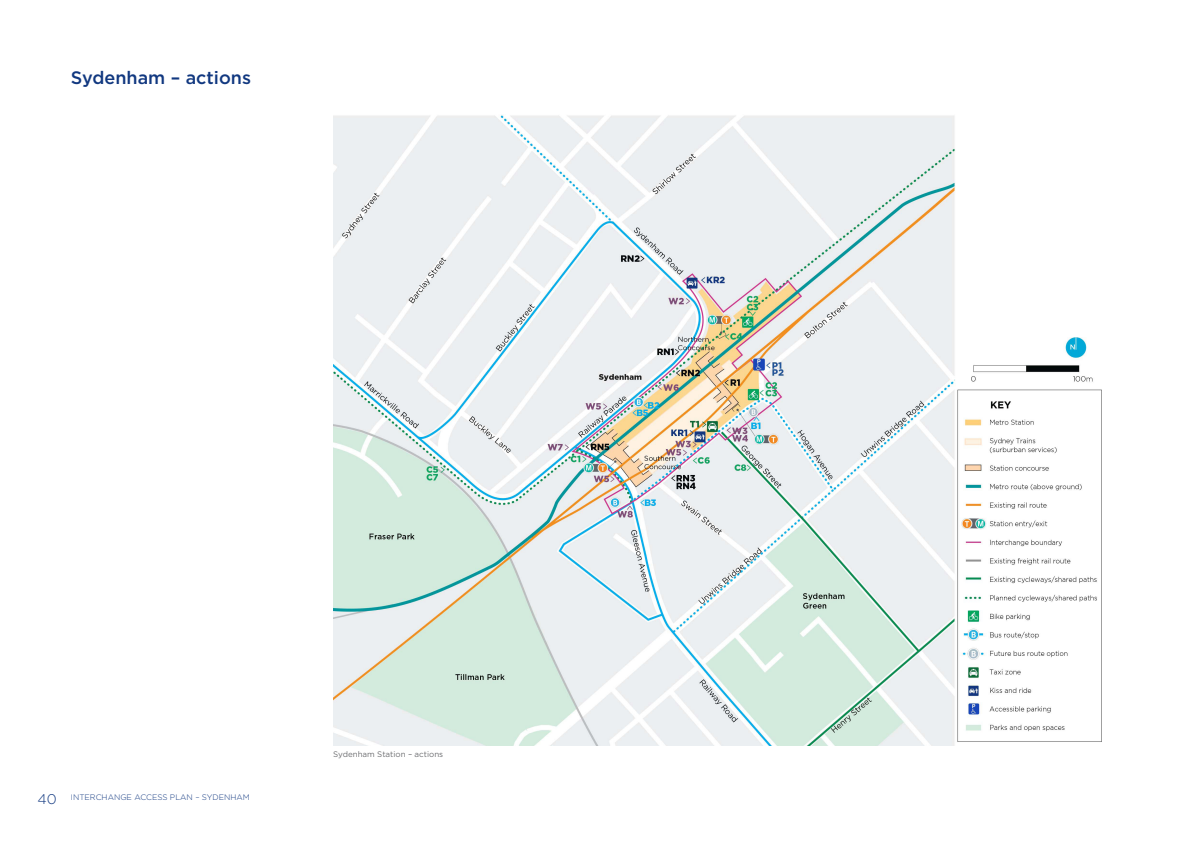
<style>
.page{position:relative;width:1191px;height:842px;background:#fff}
.page>*{position:absolute;margin:0;border:0;box-sizing:border-box;transform-origin:0 0}
.Heading{font:500 18px "Gotham";color:#113880}
.t1{font:300 8px "Gotham";color:#113880}
.t2{font:8px "Gotham";color:#6c6d70}
.s1{font-size:14px}
</style>
<div class="page">
<img style="left:333px;top:115px;width:768px;height:631px">
<p class="Heading" style="left:71px;top:66px;width:182px">Sydenham – actions</p>
<p class="t1" style="left:37px;top:792px;width:214px"><span class="s1">40</span> INTERCHANGE ACCESS PLAN – SYDENHAM</p>
<p class="t2" style="left:333px;top:749px;width:112px">Sydenham Station – actions</p>
</div>
